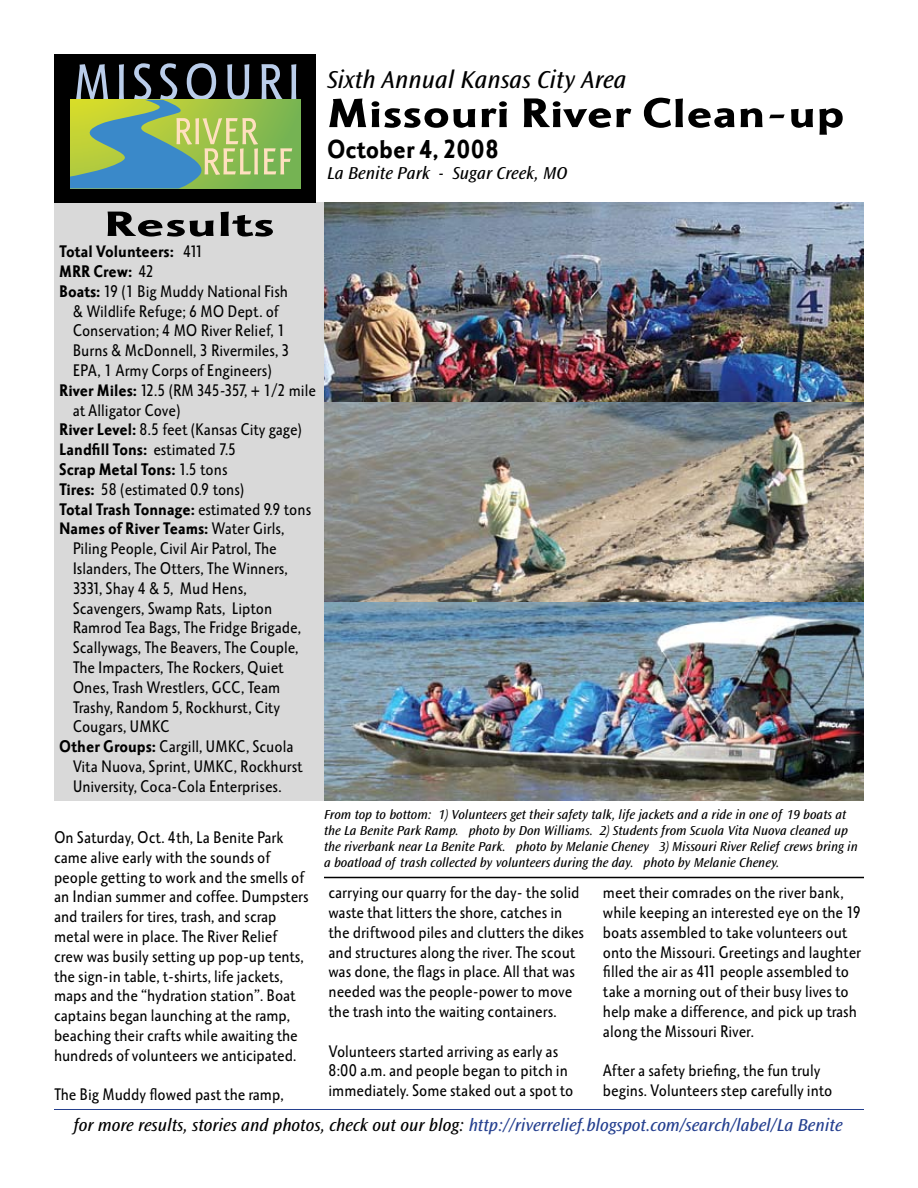
<style>
.page{position:relative;width:918px;height:1188px;background:#fff}
.page>*{position:absolute;margin:0;border:0;box-sizing:border-box;transform-origin:0 0}
.t1{font:700 40.5px "Octone ITC";color:#000;scale:1.31 1}
.t2{font:700 34.5px "Octone ITC";color:#000;scale:1.68 1}
.t3{font:italic 25.5px "Ocean Sans";color:#000}
.t4{font:700 25.5px "Octone ITC";color:#000}
.t5{font:italic 18px "Ocean Sans";color:#25408f}
.t6{font:italic 18px "Ocean Sans";color:#000}
.t7{font:16.5px/19.8px "Octone ITC";color:#000}
.t8{font:700 16.5px "Octone ITC";color:#000}
.t9{font:16.5px "Octone ITC";letter-spacing:-.04em;color:#000}
.t10{font:italic 13.5px/16.2px "Ocean Sans";color:#000}
.s1{font-weight:400}
.s2{font-weight:700}
.s3{color:#000}
</style>
<div class="page">
<div style="left:54px;top:202px;width:283px;height:599px;background:#d9d9d9"></div>
<div style="left:54px;top:54px;width:261px;height:148px;background:#000"></div>
<div style="left:70px;top:100px;width:231px;height:88px;background:#75b353"></div>
<svg style="left:70px;top:63px;width:226px;height:125px"></svg>
<img style="left:324px;top:202px;width:540px;height:599px">
<hr style="left:324px;top:877px;width:540px;height:1px;background:#000">
<hr style="left:54px;top:1109px;width:810px;height:1px;background:#25408f">
<h3 class="t3" style="left:327px;top:65px;width:301px">Sixth Annual Kansas City Area</h3>
<h1 class="t1" style="left:327px;top:87px;width:397px">Missouri River Clean-up</h1>
<h3 class="t4" style="left:327px;top:133px;width:173px">October 4, 2008</h3>
<p class="t6" style="left:327px;top:163px;width:242px">La Benite Park - Sugar Creek, MO</p>
<h2 class="t2" style="left:104px;top:202px;width:103px">Results</h2>
<p class="t8" style="left:59px;top:241px;width:146px">Total Volunteers: <span class="s1">411</span></p>
<p class="t8" style="left:59px;top:261px;width:97px">MRR Crew: <span class="s1">42</span></p>
<p class="t7" style="left:59px;top:281px;width:230px"><span class="s2">Boats:</span> 19 (1 Big Muddy National Fish</p>
<p class="t7" style="left:73px;top:301px;width:207px">&amp; Wildlife Refuge; 6 MO Dept. of</p>
<p class="t7" style="left:73px;top:321px;width:214px">Conservation; 4 MO River Relief, 1</p>
<p class="t7" style="left:73px;top:340px;width:219px">Burns &amp; McDonnell, 3 Rivermiles, 3</p>
<p class="t7" style="left:73px;top:360px;width:201px">EPA, 1 Army Corps of Engineers)</p>
<p class="t9" style="left:59px;top:380px;width:258px"><span class="s2">River Miles:</span> 12.5 (RM 345-357, + 1/2 mile</p>
<p class="t7" style="left:73px;top:400px;width:109px">at Alligator Cove)</p>
<p class="t7" style="left:59px;top:420px;width:244px"><span class="s2">River Level:</span> 8.5 feet (Kansas City gage)</p>
<p class="t8" style="left:59px;top:439px;width:179px">Landfill Tons: <span class="s1">estimated 7.5</span></p>
<p class="t8" style="left:59px;top:459px;width:170px">Scrap Metal Tons: <span class="s1">1.5 tons</span></p>
<p class="t7" style="left:59px;top:479px;width:187px"><span class="s2">Tires:</span> 58 (estimated 0.9 tons)</p>
<p class="t8" style="left:59px;top:498px;width:253px">Total Trash Tonnage: <span class="s1">estimated 9.9 tons</span></p>
<p class="t8" style="left:59px;top:518px;width:227px">Names of River Teams: <span class="s1">Water Girls,</span></p>
<p class="t7" style="left:73px;top:538px;width:206px">Piling People, Civil Air Patrol, The</p>
<p class="t7" style="left:73px;top:558px;width:217px">Islanders, The Otters, The Winners,</p>
<p class="t7" style="left:73px;top:578px;width:175px">3331, Shay 4 &amp; 5, Mud Hens,</p>
<p class="t7" style="left:73px;top:598px;width:201px">Scavengers, Swamp Rats, Lipton</p>
<p class="t7" style="left:73px;top:618px;width:230px">Ramrod Tea Bags, The Fridge Brigade,</p>
<p class="t7" style="left:73px;top:637px;width:227px">Scallywags, The Beavers, The Couple,</p>
<p class="t7" style="left:73px;top:657px;width:213px">The Impacters, The Rockers, Quiet</p>
<p class="t7" style="left:73px;top:677px;width:209px">Ones, Trash Wrestlers, GCC, Team</p>
<p class="t7" style="left:73px;top:697px;width:209px">Trashy, Random 5, Rockhurst, City</p>
<p class="t7" style="left:73px;top:717px;width:98px">Cougars, UMKC</p>
<p class="t7" style="left:59px;top:736px;width:236px"><span class="s2">Other Groups:</span> Cargill, UMKC, Scuola</p>
<p class="t7" style="left:73px;top:756px;width:231px">Vita Nuova, Sprint, UMKC, Rockhurst</p>
<p class="t7" style="left:73px;top:776px;width:210px">University, Coca-Cola Enterprises.</p>
<p class="t7" style="left:54px;top:827px;width:256px">On Saturday, Oct. 4th, La Benite Park came alive early with the sounds of people getting to work and the smells of an Indian summer and coffee. Dumpsters and trailers for tires, trash, and scrap metal were in place. The River Relief crew was busily setting up pop-up tents, the sign-in table, t-shirts, life jackets, maps and the “hydration station”. Boat captains began launching at the ramp, beaching their crafts while awaiting the hundreds of volunteers we anticipated.</p>
<p class="t7" style="left:54px;top:1085px;width:231px">The Big Muddy flowed past the ramp,</p>
<p class="t10" style="left:324px;top:806px;width:535px">From top to bottom: 1) Volunteers get their safety talk, life jackets and a ride in one of 19 boats at the La Benite Park Ramp. photo by Don Williams. 2) Students from Scuola Vita Nuova cleaned up the riverbank near La Benite Park. photo by Melanie Cheney 3) Missouri River Relief crews bring in a boatload of trash collected by volunteers during the day. photo by Melanie Cheney.</p>
<p class="t7" style="left:328px;top:882px;width:257px">carrying our quarry for the day- the solid waste that litters the shore, catches in the driftwood piles and clutters the dikes and structures along the river. The scout was done, the flags in place. All that was needed was the people-power to move the trash into the waiting containers.</p>
<p class="t7" style="left:328px;top:1041px;width:247px">Volunteers started arriving as early as<br>8:00 a.m. and people began to pitch in immediately. Some staked out a spot to</p>
<p class="t7" style="left:603px;top:882px;width:260px">meet their comrades on the river bank, while keeping an interested eye on the 19 boats assembled to take volunteers out onto the Missouri. Greetings and laughter filled the air as 411 people assembled to take a morning out of their busy lives to help make a difference, and pick up trash along the Missouri River.</p>
<p class="t7" style="left:603px;top:1060px;width:231px">After a safety briefing, the fun truly begins. Volunteers step carefully into</p>
<p class="t5" style="left:73px;top:1115px;width:771px"><span class="s3">for more results, stories and photos, check out our blog:</span> http://riverrelief.blogspot.com/search/label/La Benite</p>
</div>
